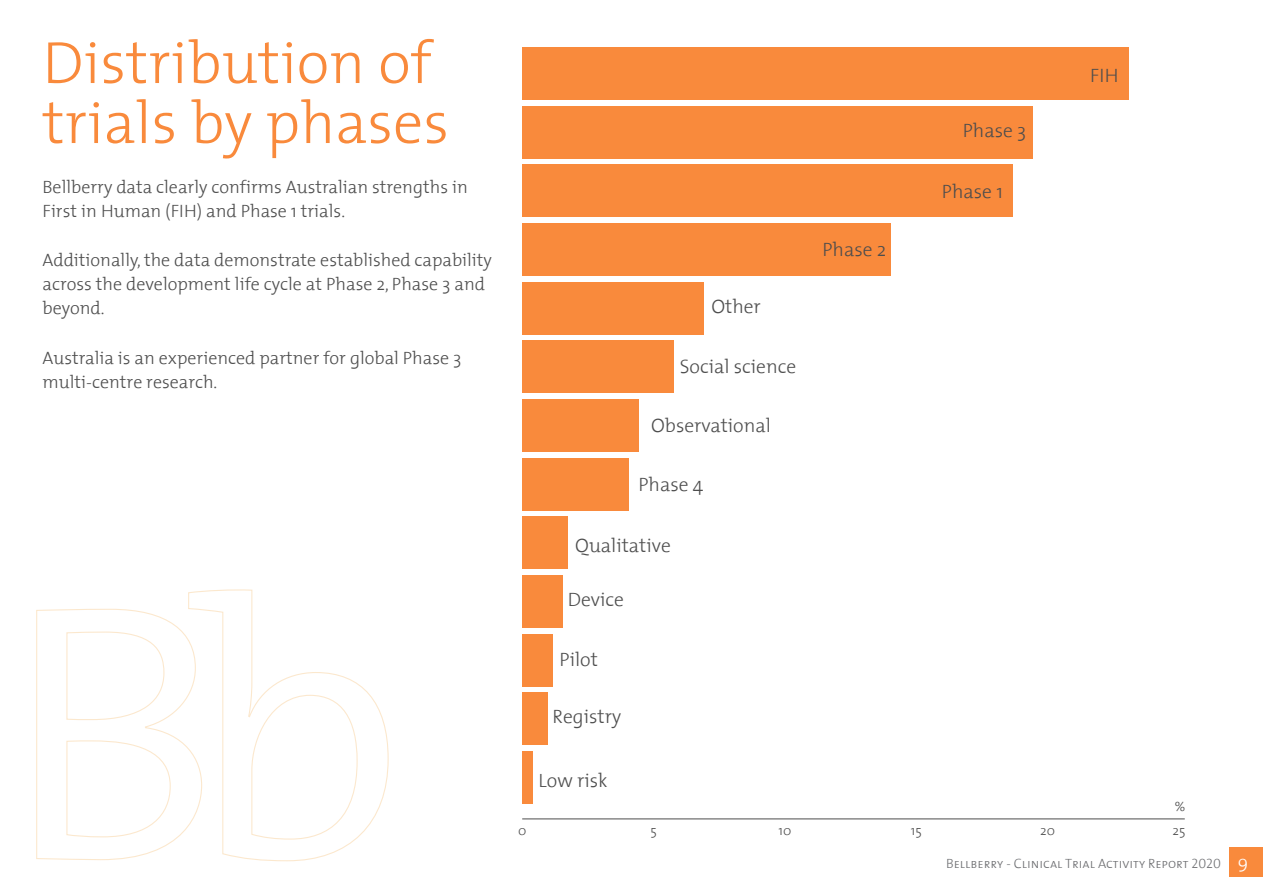
<style>
.page{position:relative;width:1263px;height:893px;background:#fff}
.page>*{position:absolute;margin:0;border:0;box-sizing:border-box;transform-origin:0 0}
.t1{font:300 60px/60px "The Mix 3";color:#f98a3c}
.t2{font:300 19.5px "The Mix 3";color:#4d4d4d}
.t3{font:300 18px/24px "The Mix 3";color:#4d4d4d}
.t4{font:13.5px "The Mix 3 Light Caps";color:#6d6e71}
.t5{font:300 13.5px "The Mix 3";color:#4d4d4d}
.s1{font-family:"The Mix 3";font-weight:300;font-size:18px;color:#fff}
</style>
<div class="page">
<div style="left:1230px;top:847px;width:33px;height:30px;background:#f98a3c"></div>
<svg style="left:36px;top:589px;width:353px;height:272px"></svg>
<hr style="left:522px;top:819px;width:663px;height:1px;background:#4d4d4d">
<div style="left:522px;top:751px;width:10px;height:53px;background:#f98a3c"></div>
<div style="left:522px;top:692px;width:25px;height:53px;background:#f98a3c"></div>
<div style="left:522px;top:634px;width:30px;height:52px;background:#f98a3c"></div>
<div style="left:522px;top:575px;width:41px;height:53px;background:#f98a3c"></div>
<div style="left:522px;top:516px;width:46px;height:53px;background:#f98a3c"></div>
<div style="left:522px;top:458px;width:106px;height:52px;background:#f98a3c"></div>
<div style="left:522px;top:399px;width:116px;height:53px;background:#f98a3c"></div>
<div style="left:522px;top:340px;width:152px;height:53px;background:#f98a3c"></div>
<div style="left:522px;top:282px;width:182px;height:52px;background:#f98a3c"></div>
<div style="left:522px;top:223px;width:369px;height:53px;background:#f98a3c"></div>
<div style="left:522px;top:164px;width:490px;height:53px;background:#f98a3c"></div>
<div style="left:522px;top:106px;width:510px;height:52px;background:#f98a3c"></div>
<div style="left:522px;top:47px;width:606px;height:53px;background:#f98a3c"></div>
<h1 class="t1" style="left:43px;top:31px;width:408px">Distribution of trials by phases</h1>
<p class="t3" style="left:43px;top:174px;width:427px">Bellberry data clearly confirms Australian strengths in<br>First in Human (FIH) and Phase 1 trials.</p>
<p class="t3" style="left:43px;top:247px;width:451px">Additionally, the data demonstrate established capability across the development life cycle at Phase 2, Phase 3 and beyond.</p>
<p class="t3" style="left:43px;top:345px;width:420px">Australia is an experienced partner for global Phase 3 multi-centre research.</p>
<p class="t2" style="left:711px;top:290px;width:51px">Other</p>
<p class="t2" style="left:680px;top:350px;width:118px">Social science</p>
<p class="t2" style="left:651px;top:409px;width:121px">Observational</p>
<p class="t2" style="left:638px;top:468px;width:66px">Phase 4</p>
<p class="t2" style="left:575px;top:529px;width:97px">Qualitative</p>
<p class="t2" style="left:568px;top:583px;width:58px">Device</p>
<p class="t2" style="left:560px;top:643px;width:40px">Pilot</p>
<p class="t2" style="left:552px;top:700px;width:70px">Registry</p>
<p class="t2" style="left:539px;top:764px;width:71px">Low risk</p>
<p class="t2" style="left:822px;top:233px;width:65px">Phase 2</p>
<p class="t2" style="left:963px;top:114px;width:65px">Phase 3</p>
<p class="t2" style="left:942px;top:175px;width:62px">Phase 1</p>
<p class="t2" style="left:1090px;top:59px;width:30px">FIH</p>
<p class="t5" style="left:1175px;top:795px;width:12px">%</p>
<p class="t5" style="left:518px;top:819px;width:10px">0</p>
<p class="t5" style="left:650px;top:819px;width:8px">5</p>
<p class="t5" style="left:778px;top:819px;width:14px">10</p>
<p class="t5" style="left:911px;top:819px;width:12px">15</p>
<p class="t5" style="left:1040px;top:819px;width:16px">20</p>
<p class="t5" style="left:1172px;top:819px;width:14px">25</p>
<p class="t4" style="left:946px;top:852px;width:304px">Bellberry - Clinical Trial Activity Report 2020 <span class="s1">9</span></p>
</div>
